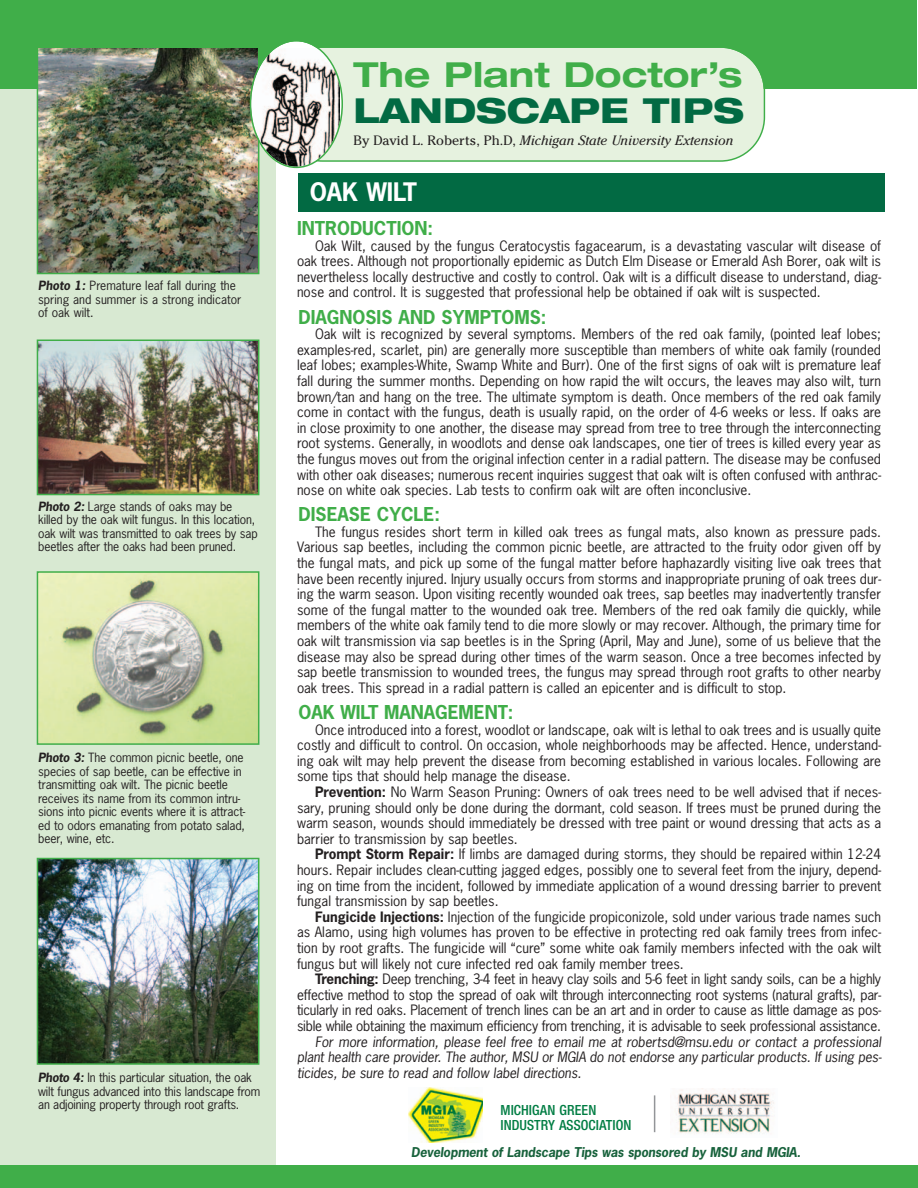
<style>
.page{position:relative;width:918px;height:1188px;background:#fff}
.page>*{position:absolute;margin:0;border:0;box-sizing:border-box;transform-origin:0 0}
.t1{font:700 expanded 34.5px "Helvetica Neue";color:#40ae49}
.t2{font:800 expanded 34.5px "Helvetica Neue";color:#026a43}
.t3{font:700 24px "News Gothic";color:#fff}
.t4{font:700 18px "News Gothic";color:#40ae49}
.t5{font:600 condensed 15px/15px "Nimbus San Nov T";color:#007d43}
.t6{font:13.5px/15.6px "News Gothic";color:#231f20;text-align:justify}
.t7{font:italic 13.5px/15.6px "News Gothic";letter-spacing:-.005em;color:#231f20;text-align:justify}
.t8{font:italic 13.5px "Cheltenham";color:#231f20}
.t9{font:italic 700 12.75px "News Gothic";letter-spacing:-.015em;color:#18623c}
.t10{font:12px/13.5px "News Gothic";letter-spacing:-.01em;color:#231f20}
.s1{font-weight:700;font-style:italic}
.s2{font-style:normal}
.s3{font-weight:700}
</style>
<div class="page">
<div style="left:0;top:6px;width:275px;height:1182px;background:#d8e9d2"></div>
<div style="left:0;top:0;width:917px;height:89px;background:#40ae49"></div>
<div style="left:0;top:1165px;width:918px;height:23px;background:#40ae49"></div>
<img style="left:408px;top:1088px;width:75px;height:55px">
<hr style="left:654px;top:1095px;width:1px;height:37px;background:#939598">
<img style="left:676px;top:1088px;width:98px;height:46px">
<div style="left:298px;top:173px;width:586px;height:39px;background:#026a43"></div>
<img style="left:40px;top:49px;width:216px;height:222px">
<div style="left:37px;top:46px;width:222px;height:228px;border:2px solid #40ae49"></div>
<img style="left:40px;top:343px;width:216px;height:149px">
<div style="left:37px;top:340px;width:222px;height:155px;border:2px solid #40ae49"></div>
<img style="left:40px;top:574px;width:216px;height:168px">
<div style="left:37px;top:571px;width:222px;height:174px;border:2px solid #40ae49"></div>
<img style="left:40px;top:861px;width:216px;height:201px">
<div style="left:37px;top:858px;width:222px;height:207px;border:2px solid #40ae49"></div>
<div style="left:343px;top:48px;width:422px;height:114px;background:#e6f2df"></div>
<img style="left:250px;top:41px;width:93px;height:127px">
<p class="t10" style="left:38px;top:279px;width:205px"><span class="s1">Photo 1:</span> Premature leaf fall during the spring and summer is a strong indicator of oak wilt.</p>
<p class="t10" style="left:38px;top:500px;width:221px"><span class="s1">Photo 2:</span> Large stands of oaks may be killed by the oak wilt fungus. In this location, oak wilt was transmitted to oak trees by sap beetles after the oaks had been pruned.</p>
<p class="t10" style="left:38px;top:751px;width:209px"><span class="s1">Photo 3:</span> The common picnic beetle, one species of sap beetle, can be effective in transmitting oak wilt. The picnic beetle receives its name from its common intru&shy;sions into picnic events where it is attract&shy;ed to odors emanating from potato salad, beer, wine, etc.</p>
<p class="t10" style="left:38px;top:1071px;width:224px"><span class="s1">Photo 4:</span> In this particular situation, the oak wilt fungus advanced into this landscape from an adjoining property through root grafts.</p>
<h1 class="t1" style="left:354px;top:62px;width:390px">The Plant Doctor’s</h1>
<h1 class="t2" style="left:354px;top:97px;width:392px">LANDSCAPE TIPS</h1>
<p class="t8" style="left:354px;top:133px;width:381px"><span class="s2">By David L. Roberts, Ph.D,</span> Michigan State University Extension</p>
<h2 class="t3" style="left:310px;top:179px;width:109px">OAK WILT</h2>
<h3 class="t4" style="left:297px;top:218px;width:138px">INTRODUCTION:</h3>
<p class="t6" style="left:297px;top:238px;width:586px;text-indent:18px">Oak Wilt, caused by the fungus Ceratocystis fagacearum, is a devastating vascular wilt disease of oak trees. Although not proportionally epidemic as Dutch Elm Disease or Emerald Ash Borer, oak wilt is nevertheless locally destructive and costly to control. Oak wilt is a difficult disease to understand, diag&shy;nose and control. It is suggested that professional help be obtained if oak wilt is suspected.</p>
<h3 class="t4" style="left:299px;top:307px;width:249px">DIAGNOSIS AND SYMPTOMS:</h3>
<p class="t6" style="left:297px;top:327px;width:586px;text-indent:18px">Oak wilt is recognized by several symptoms. Members of the red oak family, (pointed leaf lobes; examples-red, scarlet, pin) are generally more susceptible than members of white oak family (rounded leaf lobes; examples-White, Swamp White and Burr). One of the first signs of oak wilt is premature leaf fall during the summer months. Depending on how rapid the wilt occurs, the leaves may also wilt, turn brown/tan and hang on the tree. The ultimate symptom is death. Once members of the red oak family come in contact with the fungus, death is usually rapid, on the order of 4-6 weeks or less. If oaks are in close proximity to one another, the disease may spread from tree to tree through the interconnecting root systems. Generally, in woodlots and dense oak landscapes, one tier of trees is killed every year as the fungus moves out from the original infection center in a radial pattern. The disease may be confused with other oak diseases; numerous recent inquiries suggest that oak wilt is often confused with anthrac&shy;nose on white oak species. Lab tests to confirm oak wilt are often inconclusive.</p>
<h3 class="t4" style="left:299px;top:504px;width:143px">DISEASE CYCLE:</h3>
<p class="t6" style="left:297px;top:524px;width:586px;text-indent:18px">The fungus resides short term in killed oak trees as fungal mats, also known as pressure pads.<br>Various sap beetles, including the common picnic beetle, are attracted to the fruity odor given off by the fungal mats, and pick up some of the fungal matter before haphazardly visiting live oak trees that have been recently injured. Injury usually occurs from storms and inappropriate pruning of oak trees dur&shy;ing the warm season. Upon visiting recently wounded oak trees, sap beetles may inadvertently transfer some of the fungal matter to the wounded oak tree. Members of the red oak family die quickly, while members of the white oak family tend to die more slowly or may recover. Although, the primary time for oak wilt transmission via sap beetles is in the Spring (April, May and June), some of us believe that the disease may also be spread during other times of the warm season. Once a tree becomes infected by sap beetle transmission to wounded trees, the fungus may spread through root grafts to other nearby oak trees. This spread in a radial pattern is called an epicenter and is difficult to stop.</p>
<h3 class="t4" style="left:299px;top:702px;width:216px">OAK WILT MANAGEMENT:</h3>
<p class="t6" style="left:297px;top:722px;width:586px;text-indent:18px">Once introduced into a forest, woodlot or landscape, oak wilt is lethal to oak trees and is usually quite costly and difficult to control. On occasion, whole neighborhoods may be affected. Hence, understand&shy;ing oak wilt may help prevent the disease from becoming established in various locales. Following are some tips that should help manage the disease.</p>
<p class="t6" style="left:297px;top:784px;width:586px;text-indent:18px"><span class="s3">Prevention:</span> No Warm Season Pruning: Owners of oak trees need to be well advised that if neces&shy;sary, pruning should only be done during the dormant, cold season. If trees must be pruned during the warm season, wounds should immediately be dressed with tree paint or wound dressing that acts as a barrier to transmission by sap beetles.</p>
<p class="t6" style="left:297px;top:847px;width:586px;text-indent:18px"><span class="s3">Prompt Storm Repair:</span> If limbs are damaged during storms, they should be repaired within 12-24 hours. Repair includes clean-cutting jagged edges, possibly one to several feet from the injury, depend&shy;ing on time from the incident, followed by immediate application of a wound dressing barrier to prevent fungal transmission by sap beetles.</p>
<p class="t6" style="left:297px;top:909px;width:586px;text-indent:18px"><span class="s3">Fungicide Injections:</span> Injection of the fungicide propiconizole, sold under various trade names such as Alamo, using high volumes has proven to be effective in protecting red oak family trees from infec&shy;tion by root grafts. The fungicide will “cure” some white oak family members infected with the oak wilt fungus but will likely not cure infected red oak family member trees.</p>
<p class="t6" style="left:297px;top:972px;width:586px;text-indent:18px"><span class="s3">Trenching:</span> Deep trenching, 3-4 feet in heavy clay soils and 5-6 feet in light sandy soils, can be a highly effective method to stop the spread of oak wilt through interconnecting root systems (natural grafts), par&shy;ticularly in red oaks. Placement of trench lines can be an art and in order to cause as little damage as pos&shy;sible while obtaining the maximum efficiency from trenching, it is advisable to seek professional assistance.</p>
<p class="t7" style="left:297px;top:1034px;width:586px;text-indent:18px">For more information, please feel free to email me at robertsd@msu.edu or contact a professional plant health care provider. The author, MSU or MGIA do not endorse any particular products. If using pes&shy;ticides, be sure to read and follow label directions.</p>
<p class="t5" style="left:501px;top:1103px;width:132px">MICHIGAN GREEN<br>INDUSTRY ASSOCIATION</p>
<p class="t9" style="left:411px;top:1145px;width:391px">Development of Landscape Tips was sponsored by MSU and MGIA.</p>
</div>
